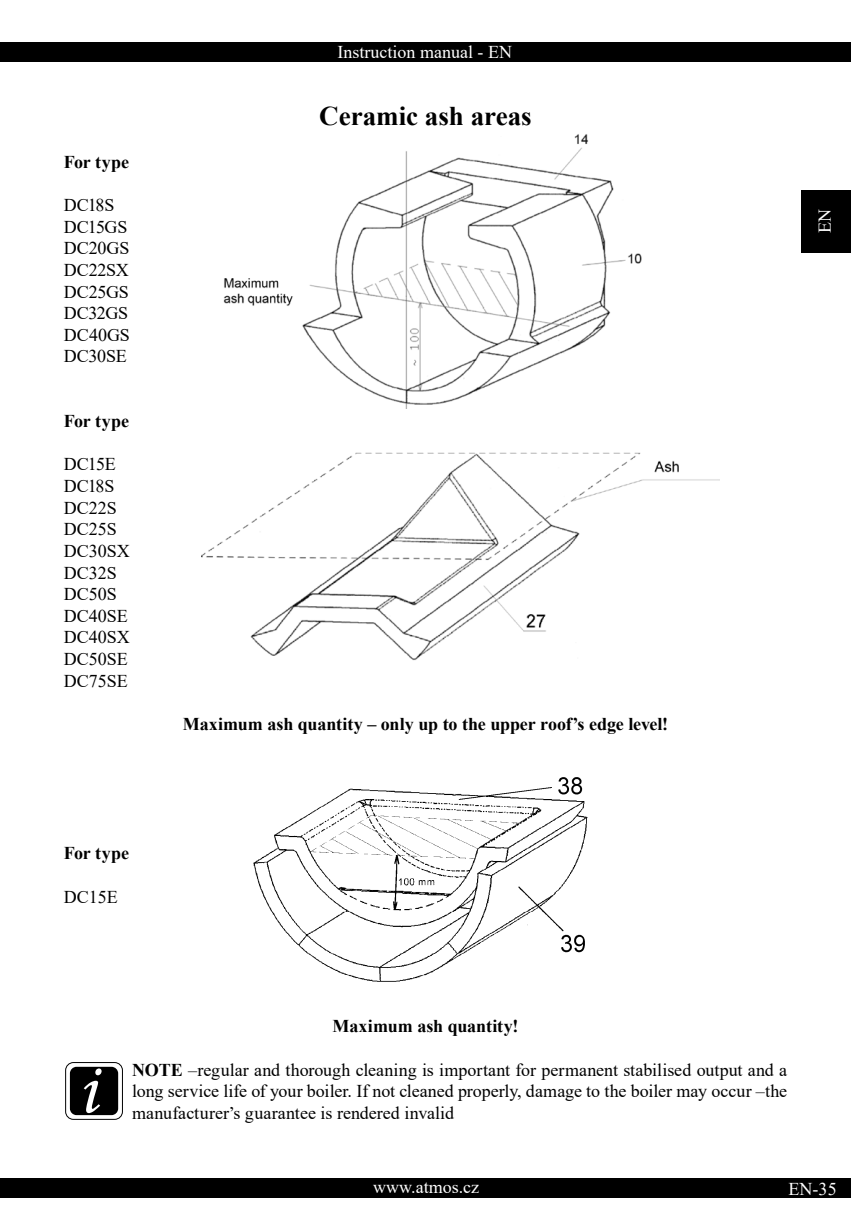
<style>
.page{position:relative;width:851px;height:1221px;background:#fff}
.page>*{position:absolute;margin:0;border:0;box-sizing:border-box;transform-origin:0 0}
.t1{font:700 27px "Times New Roman";color:#000}
.t2{font:18px/21.6px "Times New Roman";color:#000}
.t3{font:700 18px "Times New Roman";letter-spacing:-.005em;color:#000}
.t4{font:18px "Times New Roman";color:#fff}
.s1{font-weight:700}
</style>
<div class="page">
<div style="left:0;top:43px;width:850px;height:19px;background:#000"></div>
<div style="left:0;top:1178px;width:850px;height:20px;background:#000"></div>
<div style="left:801px;top:190px;width:49px;height:62px;background:#000"></div>
<img style="left:202px;top:452px;width:517px;height:209px">
<svg style="left:66px;top:1062px;width:56px;height:57px"></svg>
<div style="left:65px;top:1062px;width:58px;height:57px;border:1px solid #000;border-radius:8px"></div>
<div style="left:70px;top:1066px;width:48px;height:48px;background:#000;border-radius:7px"></div>
<svg style="left:84px;top:1068px;width:18px;height:44px"></svg>
<img style="left:253px;top:777px;width:335px;height:205px">
<img style="left:223px;top:134px;width:419px;height:274px">
<p class="t4" style="left:337px;top:40px;width:176px">Instruction manual - EN</p>
<p class="t3" style="left:64px;top:149px;width:67px">For type</p>
<p class="t2" style="left:64px;top:194px;width:68px">DC18S<br>DC15GS<br>DC20GS<br>DC22SX<br>DC25GS<br>DC32GS<br>DC40GS<br>DC30SE</p>
<p class="t3" style="left:64px;top:408px;width:67px">For type</p>
<p class="t2" style="left:64px;top:453px;width:68px">DC15E<br>DC18S<br>DC22S<br>DC25S<br>DC30SX<br>DC32S<br>DC50S<br>DC40SE<br>DC40SX<br>DC50SE<br>DC75SE</p>
<p class="t3" style="left:64px;top:840px;width:67px">For type</p>
<p class="t2" style="left:64px;top:885px;width:55px">DC15E</p>
<h1 class="t1" style="left:319px;top:96px;width:214px">Ceramic ash areas</h1>
<p class="t3" style="left:183px;top:710px;width:487px">Maximum ash quantity – only up to the upper roof’s edge level!</p>
<p class="t4" style="left:811px;top:233px;width:26px;rotate:-90deg">EN</p>
<p class="t3" style="left:332px;top:1013px;width:187px">Maximum ash quantity!</p>
<p class="t2" style="left:132px;top:1058px;width:656px;text-align:justify"><span class="s1">NOTE</span> –regular and thorough cleaning is important for permanent stabilised output and a long service life of your boiler. If not cleaned properly, damage to the boiler may occur –the manufacturer’s guarantee is rendered invalid</p>
<p class="t4" style="left:373px;top:1173px;width:107px">www.atmos.cz</p>
<p class="t4" style="left:788px;top:1175px;width:49px">EN-35</p>
</div>
